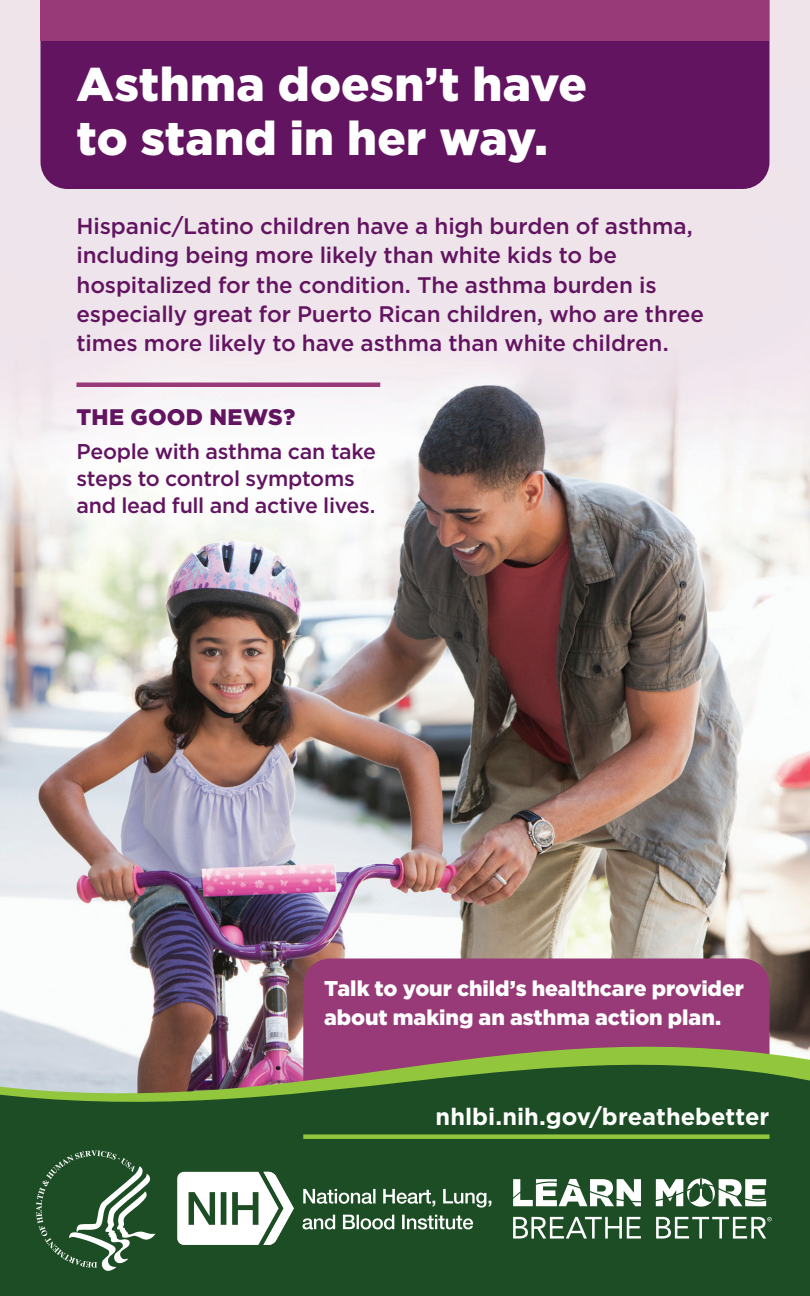
<style>
.page{position:relative;width:810px;height:1296px;background:#fff}
.page>*{position:absolute;margin:0;border:0;box-sizing:border-box;transform-origin:0 0}
.t1{font:900 47.25px/54px "Gotham";letter-spacing:.005em;color:#fff}
.t2{font:700 23.62px "Gotham";color:#fff}
.t3{font:500 22.5px/29.2px "Gotham";letter-spacing:-.005em;color:#621460}
.t4{font:900 22.5px "Gotham";letter-spacing:.015em;color:#621460}
.t5{font:500 21.38px/27px "Gotham";letter-spacing:-.015em;color:#621460}
.t6{font:900 21.38px/28.1px "Gotham";letter-spacing:-.005em;color:#fff}
</style>
<div class="page">
<img style="left:0;top:0;width:810px;height:1004px">
<div style="left:40px;top:40px;width:730px;height:149px;background:#621460"></div>
<div style="left:40px;top:0;width:730px;height:40px;background:#973a77"></div>
<div style="left:303px;top:958px;width:467px;height:46px;background:#973a77"></div>
<svg style="left:0;top:1004px;width:810px;height:17px;fill:#973a77"></svg>
<svg style="left:0;top:1021px;width:810px;height:275px;background:#415d3e"></svg>
<div style="left:76px;top:382px;width:304px;height:5px;background:#973a77"></div>
<div style="left:303px;top:1134px;width:467px;height:5px;background:#92c73d"></div>
<svg style="left:36px;top:1150px;width:119px;height:122px;background:#416a48"></svg>
<svg style="left:177px;top:1172px;width:117px;height:73px"></svg>
<svg style="left:303px;top:1189px;width:188px;height:19px"></svg>
<svg style="left:302px;top:1215px;width:171px;height:14px"></svg>
<svg style="left:513px;top:1178px;width:259px;height:61px"></svg>
<h1 class="t1" style="left:76px;top:56px;width:512px">Asthma doesn’t have to stand in her way.</h1>
<p class="t3" style="left:76px;top:211px;width:629px">Hispanic/Latino children have a high burden of asthma, including being more likely than white kids to be hospitalized for the condition. The asthma burden is especially great for Puerto Rican children, who are three times more likely to have asthma than white children.</p>
<h2 class="t4" style="left:76px;top:402px;width:220px">THE GOOD NEWS?</h2>
<p class="t5" style="left:76px;top:438px;width:301px">People with asthma can take steps to control symptoms and lead full and active lives.</p>
<p class="t6" style="left:324px;top:975px;width:422px">Talk to your child’s healthcare provider about making an asthma action plan.</p>
<p class="t2" style="left:436px;top:1101px;width:335px">nhlbi.nih.gov/breathebetter</p>
</div>
